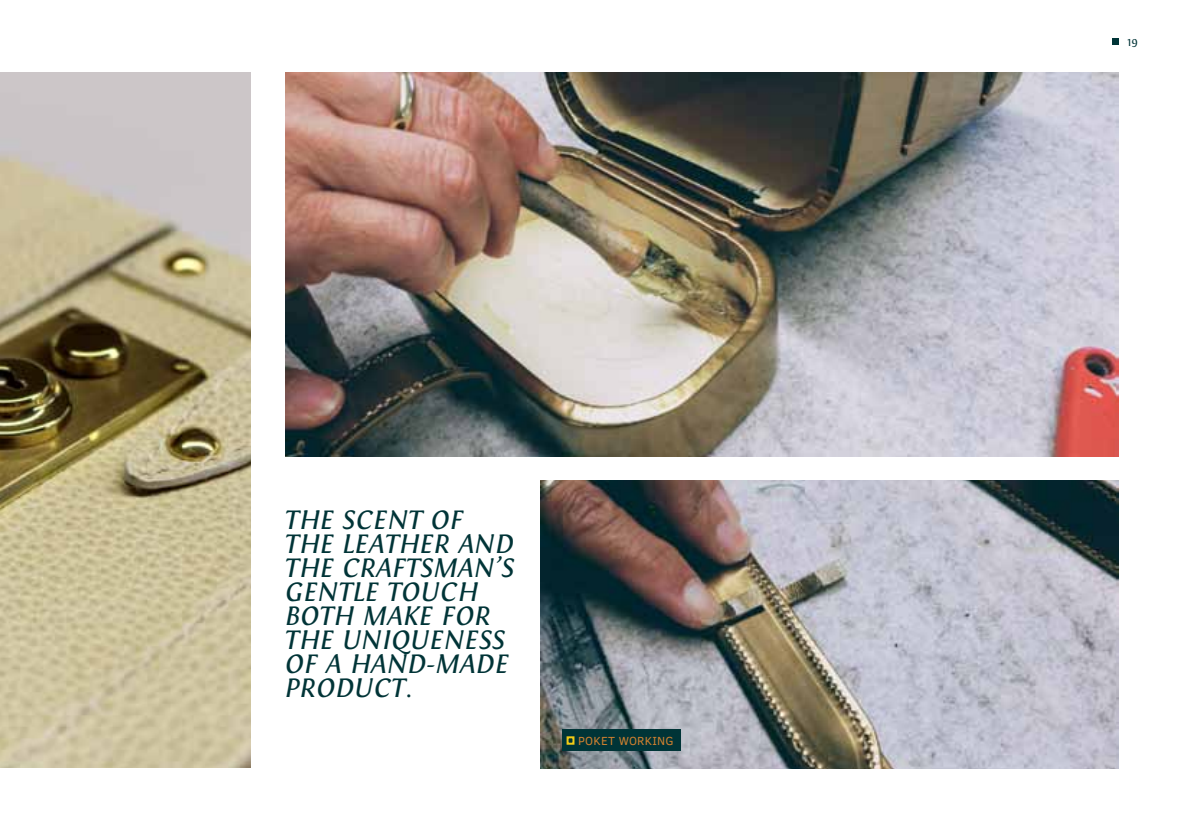
<style>
.page{position:relative;width:1191px;height:840px;background:#fff}
.page>*{position:absolute;margin:0;border:0;box-sizing:border-box;transform-origin:0 0}
.t1{font:italic 28px/24px "Fontin";letter-spacing:.02em;color:#003437}
.t2{font:12px "Clear Sans";letter-spacing:.02em;color:#cd7f2f}
.t3{font:12px "Fontin";color:#003437}
</style>
<div class="page">
<img style="left:0;top:72px;width:250px;height:695px">
<img style="left:285px;top:72px;width:834px;height:384px">
<img style="left:540px;top:480px;width:579px;height:288px">
<div style="left:562px;top:728px;width:118px;height:22px;background:#003437"></div>
<div style="left:566px;top:736px;width:8px;height:8px;border:2px solid #f2cb15"></div>
<div style="left:1112px;top:39px;width:7px;height:6px;background:#003437"></div>
<p class="t1" style="left:285px;top:507px;width:230px">THE SCENT OF<br>THE LEATHER AND<br>THE CRAFTSMAN’S<br>GENTLE TOUCH<br>BOTH MAKE FOR<br>THE UNIQUENESS<br>OF A HAND-MADE<br>PRODUCT.</p>
<p class="t2" style="left:578px;top:732px;width:97px">POKET WORKING</p>
<p class="t3" style="left:1127px;top:35px;width:12px">19</p>
</div>
